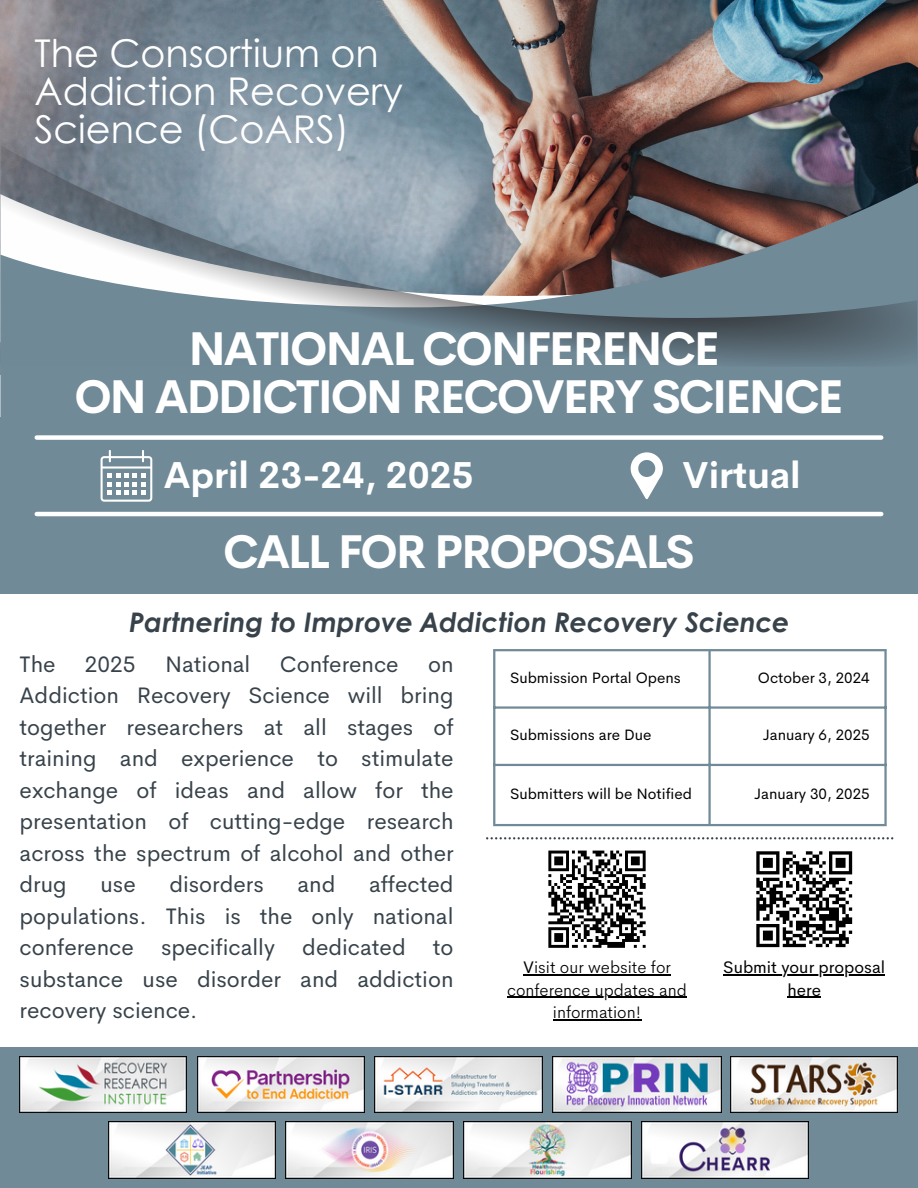
<style>
.page{position:relative;width:918px;height:1188px;background:#fff}
.page>*{position:absolute;margin:0;border:0;box-sizing:border-box;transform-origin:0 0}
.t1{font:700 46.35px/47.2px "Cerebri Sans";letter-spacing:-.05em;color:#fff;text-align:center}
.t2{font:38.25px/38.2px "Century Gothic";color:#fff}
.t3{font:700 36.75px "Cerebri Sans";color:#fff}
.t4{font:italic 700 27px "Century Gothic";color:#37424a}
.t5{font:22.5px/31.5px "Cerebri Sans";color:#37424a;text-align:justify}
.t6{font:300 16.8px/22.5px "Cerebri Sans";color:#000;text-align:center}
.t7{font:16.8px/22.5px "Cerebri Sans";color:#000;text-align:center}
.t8{font:15.15px "Cerebri Sans";color:#000}
.s1{font-weight:400}
</style>
<div class="page">
<div style="left:0;top:418px;width:918px;height:176px;background:#708a98"></div>
<div style="left:0;top:1047px;width:918px;height:141px;background:#708a98"></div>
<img style="left:0;top:0;width:918px;height:183px">
<div style="left:0;top:183px;width:918px;height:235px;background:#708a98"></div>
<svg style="left:1px;top:145px;width:916px;height:251px;background:#7b858e"></svg>
<svg style="left:101px;top:450px;width:51px;height:52px"></svg>
<svg style="left:631px;top:452px;width:32px;height:47px"></svg>
<img style="left:19px;top:1056px;width:168px;height:56px">
<img style="left:108px;top:1122px;width:168px;height:56px">
<img style="left:197px;top:1056px;width:168px;height:56px">
<img style="left:286px;top:1122px;width:167px;height:56px">
<img style="left:375px;top:1056px;width:167px;height:56px">
<img style="left:552px;top:1056px;width:169px;height:56px">
<img style="left:641px;top:1122px;width:168px;height:56px">
<img style="left:730px;top:1056px;width:168px;height:57px">
<div style="left:37px;top:435px;width:844px;height:5px;background:#fff"></div>
<svg style="left:548px;top:850px;width:98px;height:98px"></svg>
<svg style="left:486px;top:837px;width:407px;height:2px"></svg>
<img style="left:464px;top:1122px;width:167px;height:56px">
<hr style="left:37px;top:512px;width:844px;height:4px;background:#fff">
<svg style="left:756px;top:851px;width:97px;height:97px"></svg>
<hr style="left:493px;top:651px;width:2px;height:173px;background:#708a98">
<hr style="left:708px;top:651px;width:3px;height:173px;background:#708a98">
<hr style="left:884px;top:651px;width:3px;height:173px;background:#708a98">
<hr style="left:493px;top:649px;width:394px;height:2px;background:#708a98">
<hr style="left:493px;top:706px;width:394px;height:3px;background:#708a98">
<hr style="left:493px;top:764px;width:394px;height:2px;background:#708a98">
<hr style="left:493px;top:824px;width:394px;height:2px;background:#708a98">
<hr style="left:534px;top:974px;width:137px;height:1px;background:#000">
<hr style="left:507px;top:997px;width:180px;height:1px;background:#000">
<hr style="left:553px;top:1019px;width:88px;height:1px;background:#000">
<hr style="left:723px;top:974px;width:162px;height:1px;background:#000">
<hr style="left:787px;top:997px;width:34px;height:1px;background:#000">
<h1 class="t2" style="left:35px;top:32px;width:370px">The Consortium on<br>Addiction Recovery<br>Science (CoARS)</h1>
<p class="t1" style="left:74px;top:325px;width:771px">NATIONAL CONFERENCE<br>ON ADDICTION RECOVERY SCIENCE</p>
<p class="t3" style="left:164px;top:451px;width:311px">April 23-24, 2025</p>
<h3 class="t3" style="left:683px;top:451px;width:120px">Virtual</h3>
<p class="t1" style="left:223px;top:528px;width:473px">CALL FOR PROPOSALS</p>
<p class="t4" style="left:129px;top:601px;width:662px">Partnering to Improve Addiction Recovery Science</p>
<h2 class="t5" style="left:20px;top:648px;width:38px">The</h2>
<h2 class="t5" style="left:85px;top:648px;width:52px">2025</h2>
<h2 class="t5" style="left:165px;top:648px;width:87px">National</h2>
<h2 class="t5" style="left:280px;top:648px;width:120px">Conference</h2>
<h2 class="t5" style="left:20px;top:648px;width:436px;text-indent:409px">on Addiction Recovery Science will bring together researchers at all stages of training and experience to stimulate exchange of ideas and allow for the presentation of cutting-edge research across the spectrum of alcohol and other drug</h2>
<h2 class="t5" style="left:20px;top:869px;width:436px;text-indent:349px">affected populations. This is the only national conference specifically dedicated to substance use disorder and addiction recovery science.</h2>
<h2 class="t5" style="left:100px;top:869px;width:37px">use</h2>
<h2 class="t5" style="left:169px;top:869px;width:96px">disorders</h2>
<h2 class="t5" style="left:297px;top:869px;width:39px">and</h2>
<p class="t8" style="left:510px;top:668px;width:172px">Submission Portal Opens</p>
<h1 class="t8" style="left:758px;top:668px;width:113px">October 3, 2024</h1>
<p class="t8" style="left:510px;top:725px;width:143px">Submissions are Due</p>
<p class="t8" style="left:763px;top:725px;width:109px">January 6, 2025</p>
<h2 class="t8" style="left:510px;top:784px;width:183px">Submitters will be Notified</h2>
<p class="t8" style="left:754px;top:784px;width:117px">January 30, 2025</p>
<h4 class="t6" style="left:523px;top:956px;width:149px"><span class="s1">V</span>isit our website for</h4>
<h5 class="t6" style="left:507px;top:978px;width:181px">conference updates and information!</h5>
<p class="t7" style="left:723px;top:956px;width:163px">Submit your proposal here</p>
</div>
